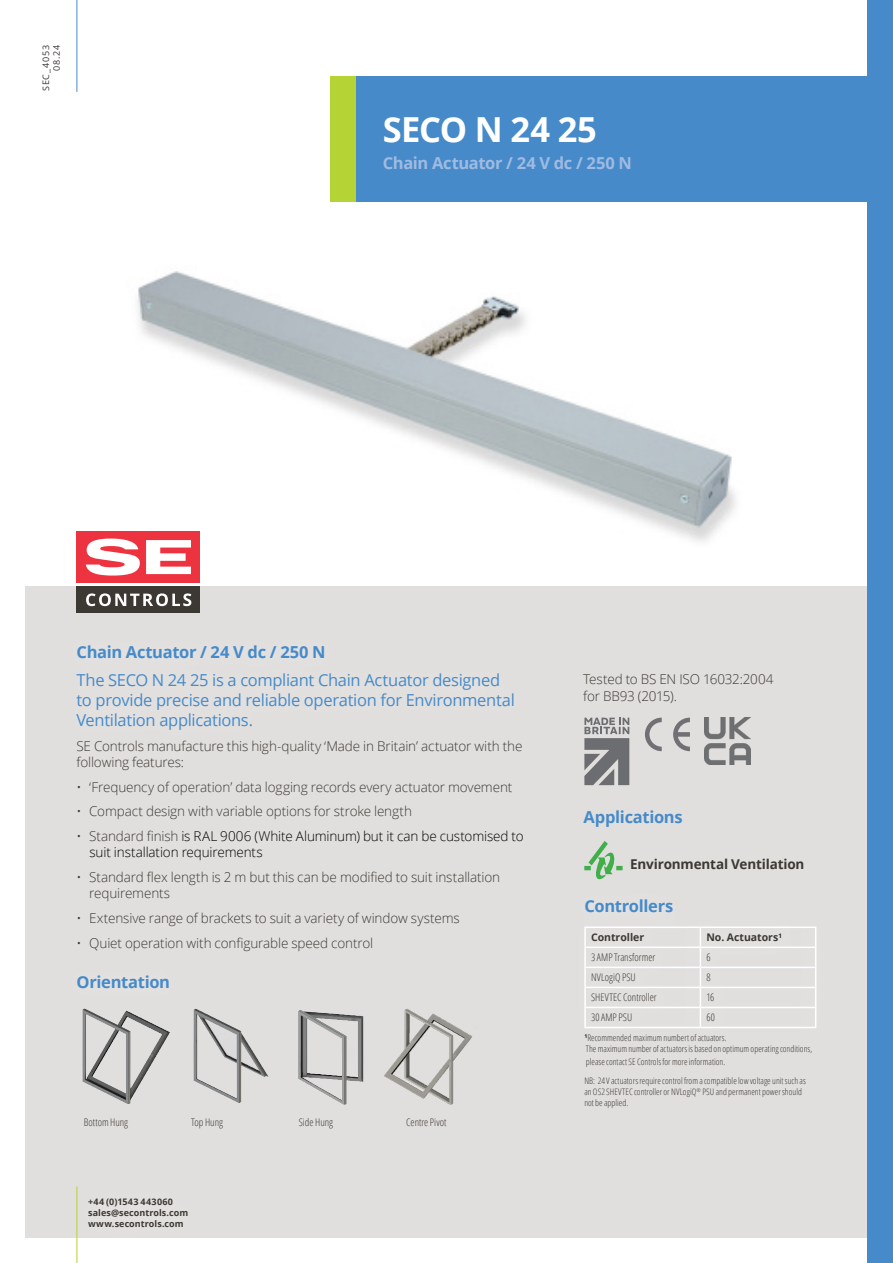
<style>
.page{position:relative;width:893px;height:1263px;background:#fff}
.page>*{position:absolute;margin:0;border:0;box-sizing:border-box;transform-origin:0 0}
.t1{font:700 34.5px "Open Sans";letter-spacing:-.02em;color:#fff}
.Intro_paragraph{font:16.5px/19.8px "Open Sans";letter-spacing:-.02em;color:#468ac9}
.Header_1{font:700 16.5px "Open Sans";letter-spacing:-.02em;color:#468ac9}
.t2{font:700 16.5px "Open Sans";letter-spacing:-.02em;color:#a0bbe1}
.Intro_paragraph-2{font:300 13.5px/16.2px "Open Sans";letter-spacing:-.01em;color:#3c3833}
.t3{font:300 13.5px "Open Sans";letter-spacing:-.01em;color:#000}
.Body_text{font:300 13.5px/17.2px "Open Sans";letter-spacing:-.02em;color:#3c3833}
.t4{font:700 13.5px "Open Sans";letter-spacing:-.01em;color:#3c3833}
.t5{font:300 condensed 10.5px "Open Sans";color:#3c3833}
.t6{font:700 10.5px "Open Sans";color:#3c3833}
.t7{font:300 condensed 9px/10.8px "Open Sans";letter-spacing:.005em;color:#3c3833}
.t8{font:700 9px/10.8px "Open Sans";letter-spacing:.005em;color:#3c3833}
.t9{font:9px/10.8px "Open Sans";letter-spacing:.08em;color:#3c3833;text-align:right}
.s1{color:#3c3833}
</style>
<div class="page">
<div style="left:26px;top:586px;width:841px;height:651px;background:#e1dfde"></div>
<div style="left:354px;top:77px;width:513px;height:125px;background:#468ac9"></div>
<div style="left:331px;top:77px;width:25px;height:125px;background:#b5d334"></div>
<div style="left:74px;top:1184px;width:129px;height:58px;background:#fff;opacity:.35"></div>
<hr style="left:77px;top:0;width:1px;height:92px;background:#468ac9">
<hr style="left:77px;top:1186px;width:1px;height:77px;background:#b5d334">
<div style="left:867px;top:0;width:26px;height:1263px;background:#468ac9"></div>
<div style="left:77px;top:587px;width:123px;height:26px;background:#3c3833"></div>
<div style="left:77px;top:531px;width:123px;height:52px;background:#ee3340"></div>
<svg style="left:86px;top:559px;width:105px;height:47px"></svg>
<svg style="left:86px;top:271px;width:650px;height:288px"></svg>
<svg style="left:584px;top:841px;width:39px;height:38px"></svg>
<img style="left:82px;top:1008px;width:88px;height:96px">
<img style="left:384px;top:1008px;width:93px;height:97px">
<img style="left:298px;top:1010px;width:66px;height:95px">
<img style="left:193px;top:1009px;width:76px;height:94px">
<hr style="left:584px;top:926px;width:116px;height:2px;background:#fff">
<hr style="left:700px;top:926px;width:116px;height:2px;background:#fff">
<hr style="left:584px;top:946px;width:116px;height:2px;background:#fff">
<hr style="left:700px;top:946px;width:116px;height:2px;background:#fff">
<hr style="left:584px;top:966px;width:116px;height:2px;background:#fff">
<hr style="left:700px;top:966px;width:116px;height:2px;background:#fff">
<hr style="left:584px;top:987px;width:116px;height:1px;background:#fff">
<hr style="left:700px;top:987px;width:116px;height:1px;background:#fff">
<hr style="left:584px;top:1007px;width:116px;height:1px;background:#fff">
<svg style="left:584px;top:928px;width:2px;height:99px"></svg>
<hr style="left:700px;top:1007px;width:116px;height:1px;background:#fff">
<svg style="left:700px;top:928px;width:1px;height:99px"></svg>
<svg style="left:815px;top:928px;width:1px;height:99px"></svg>
<hr style="left:584px;top:1027px;width:116px;height:1px;background:#fff">
<hr style="left:700px;top:1027px;width:116px;height:1px;background:#fff">
<svg style="left:645px;top:718px;width:45px;height:33px"></svg>
<svg style="left:584px;top:717px;width:45px;height:68px"></svg>
<img style="left:704px;top:718px;width:46px;height:46px">
<p class="t9" style="left:40px;top:91px;width:47px;rotate:-90deg">SEC_4053<br>08.24</p>
<p class="t1" style="left:383px;top:105px;width:216px">SECO N 24 25</p>
<p class="t2" style="left:383px;top:152px;width:251px">Chain Actuator / 24 V dc / 250 N</p>
<p class="Header_1" style="left:77px;top:640px;width:251px">Chain Actuator / 24 V dc / 250 N</p>
<p class="Intro_paragraph" style="left:77px;top:670px;width:440px">The SECO N 24 25 is a compliant Chain Actuator designed to provide precise and reliable operation for Environmental<br>Ventilation applications.</p>
<p class="Intro_paragraph-2" style="left:77px;top:737px;width:447px">SE Controls manufacture this high-quality ‘Made in Britain’ actuator with the following features:</p>
<p class="Intro_paragraph-2" style="left:77px;top:778px;width:437px">• ‘Frequency of operation’ data logging records every actuator movement</p>
<p class="Intro_paragraph-2" style="left:77px;top:803px;width:337px">• Compact design with variable options for stroke length</p>
<p class="t3" style="left:77px;top:827px;width:449px"><span class="s1">• Standard finish</span> is RAL 9006 (White Aluminum) but it can be customised to</p>
<p class="t3" style="left:89px;top:843px;width:175px">suit installation requirements</p>
<p class="Intro_paragraph-2" style="left:89px;top:868px;width:412px;text-indent:-13px">• Standard flex length is 2 m but this can be modified to suit installation requirements</p>
<p class="Intro_paragraph-2" style="left:77px;top:909px;width:385px">• Extensive range of brackets to suit a variety of window systems</p>
<p class="Intro_paragraph-2" style="left:77px;top:934px;width:298px">• Quiet operation with configurable speed control</p>
<p class="Header_1" style="left:77px;top:971px;width:95px">Orientation</p>
<p class="t5" style="left:84px;top:1115px;width:46px">Bottom Hung</p>
<p class="t5" style="left:191px;top:1115px;width:33px">Top Hung</p>
<p class="t5" style="left:299px;top:1115px;width:36px">Side Hung</p>
<p class="t5" style="left:406px;top:1115px;width:42px">Centre Pivot</p>
<p class="t8" style="left:88px;top:1196px;width:102px">+44 (0)1543 443060 sales@secontrols.com www.secontrols.com</p>
<p class="Body_text" style="left:583px;top:670px;width:192px">Tested to BS EN ISO 16032:2004 for BB93 (2015).</p>
<p class="Header_1" style="left:584px;top:806px;width:101px">Applications</p>
<p class="t4" style="left:630px;top:855px;width:176px">Environmental Ventilation</p>
<p class="Header_1" style="left:584px;top:894px;width:90px">Controllers</p>
<p class="t6" style="left:591px;top:930px;width:55px">Controller</p>
<p class="t6" style="left:706px;top:930px;width:77px">No. Actuators<sup>1</sup></p>
<p class="t5" style="left:591px;top:950px;width:66px">3 AMP Transformer</p>
<p class="t5" style="left:706px;top:950px;width:6px">6</p>
<p class="t5" style="left:591px;top:970px;width:46px">NVLogiQ PSU</p>
<p class="t5" style="left:706px;top:970px;width:6px">8</p>
<p class="t5" style="left:591px;top:990px;width:67px">SHEVTEC Controller</p>
<p class="t5" style="left:706px;top:990px;width:10px">16</p>
<p class="t5" style="left:591px;top:1010px;width:43px">30 AMP PSU</p>
<p class="t5" style="left:706px;top:1010px;width:10px">60</p>
<p class="t7" style="left:584px;top:1032px;width:144px"><sup>1</sup>Recommended maximum numbert of actuators.</p>
<p class="t7" style="left:586px;top:1043px;width:228px">The maximum number of actuators is based on optimum operating conditions,</p>
<p class="t7" style="left:586px;top:1056px;width:141px">please contact SE Controls for more information.</p>
<p class="t7" style="left:584px;top:1075px;width:223px">NB: 24 V actuators require control from a compatible low voltage unit such as an OS2 SHEVTEC controller or NVLogiQ<sup>®</sup> PSU and permanent power should not be applied.</p>
</div>
